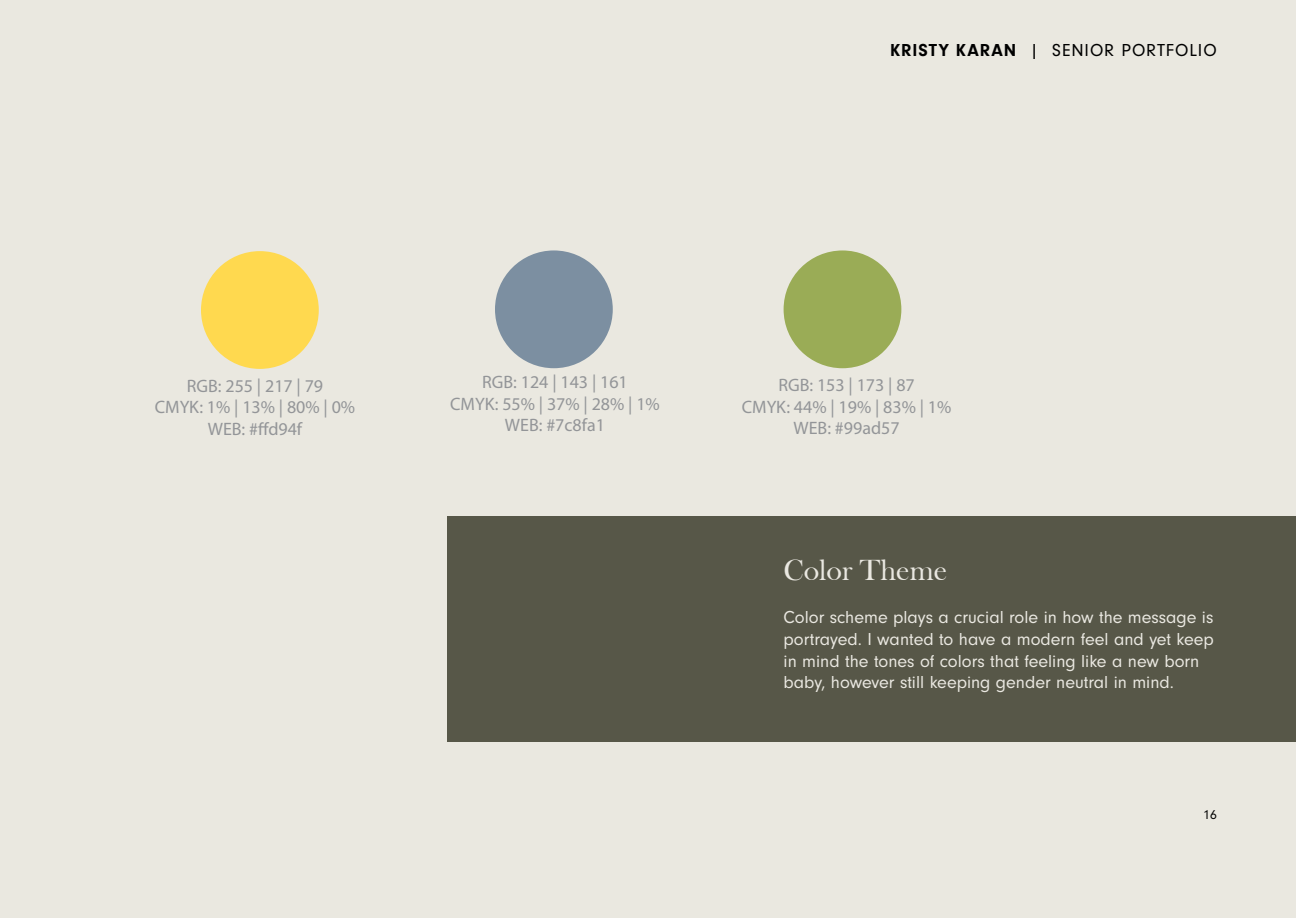
<style>
.page{position:relative;width:1296px;height:918px;background:#eae8e0}
.page>*{position:absolute;margin:0;border:0;box-sizing:border-box;transform-origin:0 0}
.t1{font:30px "Bask Old Face";color:#eae8e1}
.t2{font:18px/21.6px "Neuzeit Gro";color:#eae8e1}
.t3{font:18px/21.6px "Myriad Pro";color:#939598;text-align:center}
.t4{font:18px "Neuzeit Gro";letter-spacing:.05em;color:#000}
.t5{font:13.5px "Neuzeit Gro";color:#000}
.s1{font-weight:700}
</style>
<div class="page">
<div style="left:447px;top:516px;width:849px;height:225px;background:#575748"></div>
<div style="left:495px;top:250px;width:118px;height:118px;background:#7c8fa1;border-radius:50%"></div>
<div style="left:784px;top:250px;width:117px;height:118px;background:#9aac56;border-radius:50%"></div>
<div style="left:201px;top:251px;width:118px;height:118px;background:#ffd94f;border-radius:50%"></div>
<p class="t4" style="left:890px;top:41px;width:328px"><span class="s1">KRISTY KARAN</span> | SENIOR PORTFOLIO</p>
<p class="t3" style="left:155px;top:375px;width:202px">RGB: 255 | 217 | 79<br>CMYK: 1% | 13% | 80% | 0%<br>WEB: #ffd94f</p>
<p class="t3" style="left:450px;top:371px;width:211px">RGB: 124 | 143 | 161<br>CMYK: 55% | 37% | 28% | 1%<br>WEB: #7c8fa1</p>
<p class="t3" style="left:742px;top:374px;width:211px">RGB: 153 | 173 | 87<br>CMYK: 44% | 19% | 83% | 1%<br>WEB: #99ad57</p>
<h1 class="t1" style="left:784px;top:554px;width:165px">Color Theme</h1>
<p class="t2" style="left:784px;top:607px;width:432px">Color scheme plays a crucial role in how the message is portrayed. I wanted to have a modern feel and yet keep in mind the tones of colors that feeling like a new born baby, however still keeping gender neutral in mind.</p>
<p class="t5" style="left:1203px;top:807px;width:15px">16</p>
</div>
